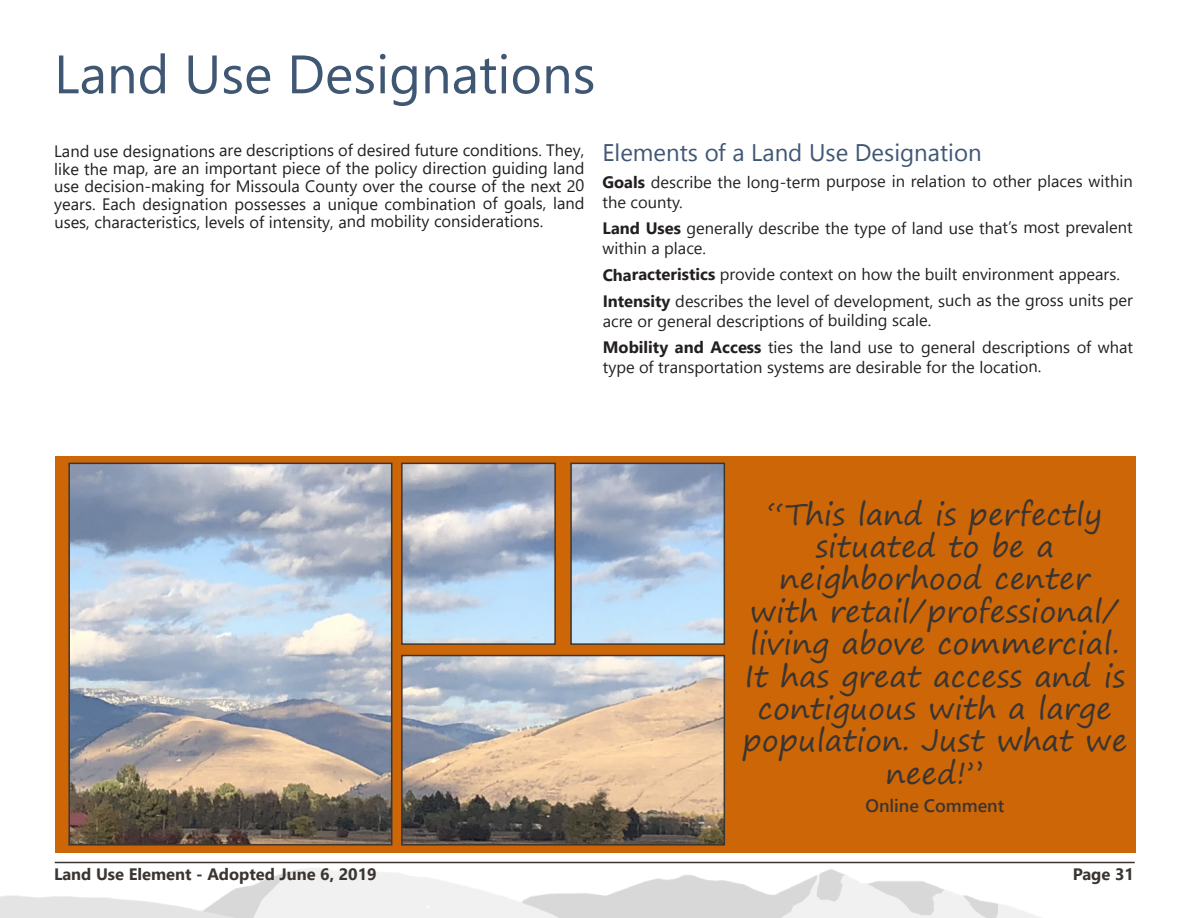
<style>
.page{position:relative;width:1188px;height:918px;background:#fff}
.page>*{position:absolute;margin:0;border:0;box-sizing:border-box;transform-origin:0 0}
.Chapter_Heading{font:54px "Segoe UI Historic";color:#405774}
.Box_Qoute_Text{font:30px/32.4px "Segoe Print";color:#3b3532;text-align:center}
.Heading_1{font:24px "Segoe UI Historic";letter-spacing:-.005em;color:#405774}
.Heading_4{font:600 18px "Segoe UI";color:#3b3532}
.Heading_4_Emphasis{font:16.5px/20.2px "Segoe UI Historic";letter-spacing:-.005em;color:#231f20}
.t1{font:16.5px/17.9px "Segoe UI";letter-spacing:-.005em;color:#231f20;text-align:justify}
.t2{font:700 16.5px "Segoe UI";color:#3b3532}
.s1{font-family:"Segoe UI";font-weight:700}
</style>
<div class="page">
<img style="left:1px;top:861px;width:1134px;height:57px">
<hr style="left:55px;top:862px;width:1080px;height:1px;background:#3b3532">
<div style="left:55px;top:456px;width:1081px;height:397px;background:#cd6607"></div>
<img style="left:68px;top:462px;width:658px;height:384px">
<p class="Chapter_Heading" style="left:54px;top:43px;width:543px">Land Use Designations</p>
<p class="t1" style="left:54px;top:140px;width:532px">Land use designations are descriptions of desired future conditions. They, like the map, are an important piece of the policy direction guiding land use decision-making for Missoula County over the course of the next 20 years. Each designation possesses a unique combination of goals, land uses, characteristics, levels of intensity, and mobility considerations.</p>
<p class="Heading_1" style="left:602px;top:139px;width:381px">Elements of a Land Use Designation</p>
<p class="Heading_4_Emphasis" style="left:603px;top:172px;width:532px"><span class="s1">Goals</span> describe the long-term purpose in relation to other places within the county.</p>
<p class="Heading_4_Emphasis" style="left:603px;top:218px;width:532px"><span class="s1">Land Uses</span> generally describe the type of land use that’s most prevalent within a place.</p>
<p class="Heading_4_Emphasis" style="left:603px;top:264px;width:519px"><span class="s1">Characteristics</span> provide context on how the built environment appears.</p>
<p class="Heading_4_Emphasis" style="left:603px;top:291px;width:532px"><span class="s1">Intensity</span> describes the level of development, such as the gross units per acre or general descriptions of building scale.</p>
<p class="Heading_4_Emphasis" style="left:603px;top:337px;width:532px"><span class="s1">Mobility and Access</span> ties the land use to general descriptions of what type of transportation systems are desirable for the location.</p>
<p class="Box_Qoute_Text" style="left:742px;top:497px;width:386px">“This land is perfectly situated to be a neighborhood center with retail/professional/ living above commercial.<br>It has great access and is contiguous with a large population. Just what we need!”</p>
<p class="Heading_4" style="left:865px;top:789px;width:140px">Online Comment</p>
<p class="t2" style="left:54px;top:858px;width:324px">Land Use Element - Adopted June 6, 2019</p>
<p class="t2" style="left:1073px;top:858px;width:63px">Page 31</p>
</div>
